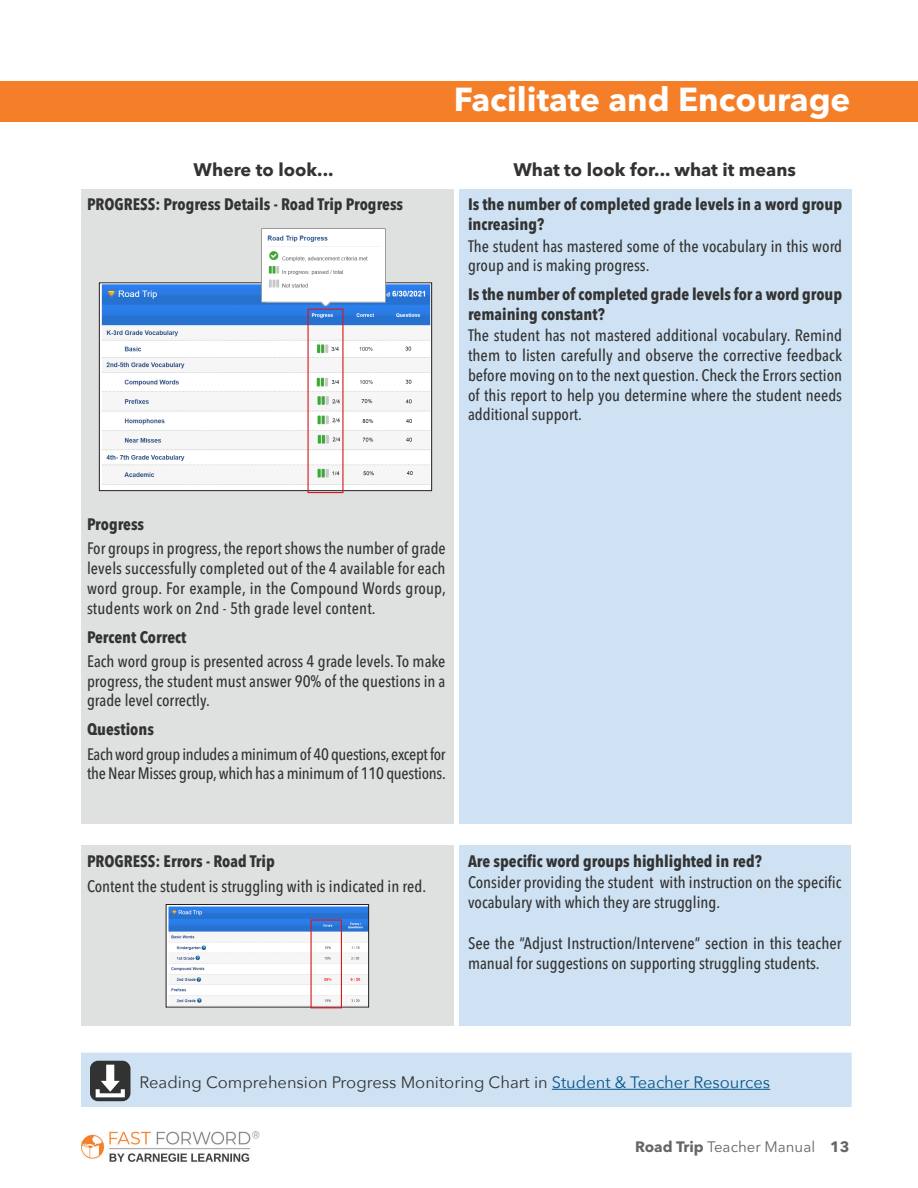
<style>
.page{position:relative;width:918px;height:1188px;background:#fff}
.page>*{position:absolute;margin:0;border:0;box-sizing:border-box;transform-origin:0 0}
.t1{font:700 33px "Avenir Next LT Pro";color:#fff}
.edited{font:700 18px "Avenir Next LT Pro";color:#333}
.edited-2{font:500 condensed 16.5px/19.8px "Avenir Next LT Pro";color:#333}
.edited-3{font:700 condensed 16.5px/19.8px "Avenir Next LT Pro";color:#333}
.edited-4{font:500 condensed 16.5px/19.8px "Avenir Next LT Pro";letter-spacing:-.02em;color:#333}
.edited-5{font:16.5px "Avenir Next";color:#333}
.t2{font:15px "Avenir Next LT Pro";color:#666}
.s1{color:#05558b}
.s2{font-weight:700}
</style>
<div class="page">
<div style="left:81px;top:189px;width:373px;height:635px;background:#dfe0e0"></div>
<div style="left:81px;top:845px;width:373px;height:181px;background:#dfe0e0"></div>
<div style="left:459px;top:189px;width:392px;height:635px;background:#cfe2f3"></div>
<div style="left:459px;top:845px;width:391px;height:181px;background:#cfe2f3"></div>
<div style="left:82px;top:1053px;width:769px;height:53px;background:#cfe2f3"></div>
<hr style="left:552px;top:1089px;width:218px;height:1px;background:#05558b">
<div style="left:81px;top:1053px;width:771px;height:54px;border:2px solid #cfe2f3"></div>
<div style="left:90px;top:1061px;width:40px;height:40px;background:#313232;border-radius:8px"></div>
<svg style="left:96px;top:1065px;width:29px;height:32px"></svg>
<img style="left:101px;top:284px;width:329px;height:205px">
<div style="left:99px;top:282px;width:333px;height:209px;border:1px solid #231f20"></div>
<img style="left:261px;top:228px;width:125px;height:78px">
<img style="left:168px;top:906px;width:199px;height:100px">
<div style="left:166px;top:904px;width:203px;height:104px;border:1px solid #231f20"></div>
<div style="left:310px;top:920px;width:32px;height:88px;border:1px solid #d7171f"></div>
<img style="left:81px;top:1132px;width:179px;height:30px">
<div style="left:0;top:81px;width:918px;height:41px;background:#f57f29"></div>
<h1 class="t1" style="left:454px;top:79px;width:398px">Facilitate and Encourage</h1>
<p class="edited" style="left:194px;top:158px;width:141px">Where to look...</p>
<p class="edited" style="left:513px;top:158px;width:284px">What to look for... what it means</p>
<p class="edited-3" style="left:468px;top:195px;width:376px">Is the number of completed grade levels in a word group increasing?</p>
<p class="edited-2" style="left:468px;top:236px;width:376px">The student has mastered some of the vocabulary in this word group and is making progress.</p>
<p class="edited-3" style="left:468px;top:284px;width:376px">Is the number of completed grade levels for a word group remaining constant?</p>
<p class="edited-2" style="left:468px;top:326px;width:376px;text-align:justify">The student has not mastered additional vocabulary. Remind them to listen carefully and observe the corrective feedback before moving on to the next question. Check the Errors section of this report to help you determine where the student needs additional support.</p>
<p class="edited-3" style="left:87px;top:195px;width:318px">PROGRESS: Progress Details - Road Trip Progress</p>
<p class="edited-3" style="left:87px;top:514px;width:59px">Progress</p>
<p class="edited-2" style="left:87px;top:539px;width:360px;text-align:justify">For groups in progress, the report shows the number of grade levels successfully completed out of the 4 available for each word group. For example, in the Compound Words group, students work on 2nd - 5th grade level content.</p>
<p class="edited-3" style="left:87px;top:627px;width:101px">Percent Correct</p>
<p class="edited-2" style="left:87px;top:651px;width:360px;text-align:justify">Each word group is presented across 4 grade levels. To make progress, the student must answer 90% of the questions in a grade level correctly.</p>
<p class="edited-3" style="left:87px;top:719px;width:68px">Questions</p>
<p class="edited-4" style="left:87px;top:744px;width:360px">Each word group includes a minimum of 40 questions, except for the Near Misses group, which has a minimum of 110 questions.</p>
<p class="edited-3" style="left:87px;top:852px;width:189px">PROGRESS: Errors - Road Trip</p>
<p class="edited-2" style="left:87px;top:876px;width:341px">Content the student is struggling with is indicated in red.</p>
<p class="edited-3" style="left:468px;top:851px;width:295px">Are specific word groups highlighted in red?</p>
<p class="edited-2" style="left:468px;top:872px;width:375px">Consider providing the student with instruction on the specific vocabulary with which they are struggling.</p>
<p class="edited-2" style="left:468px;top:933px;width:375px">See the “Adjust Instruction/Intervene” section in this teacher manual for suggestions on supporting struggling students.</p>
<p class="edited-5" style="left:140px;top:1068px;width:632px">Reading Comprehension Progress Monitoring Chart in <span class="s1">Student &amp; Teacher Resources</span></p>
<p class="t2" style="left:635px;top:1138px;width:216px"><span class="s2">Road Trip</span> Teacher Manual <span class="s2">13</span></p>
</div>
